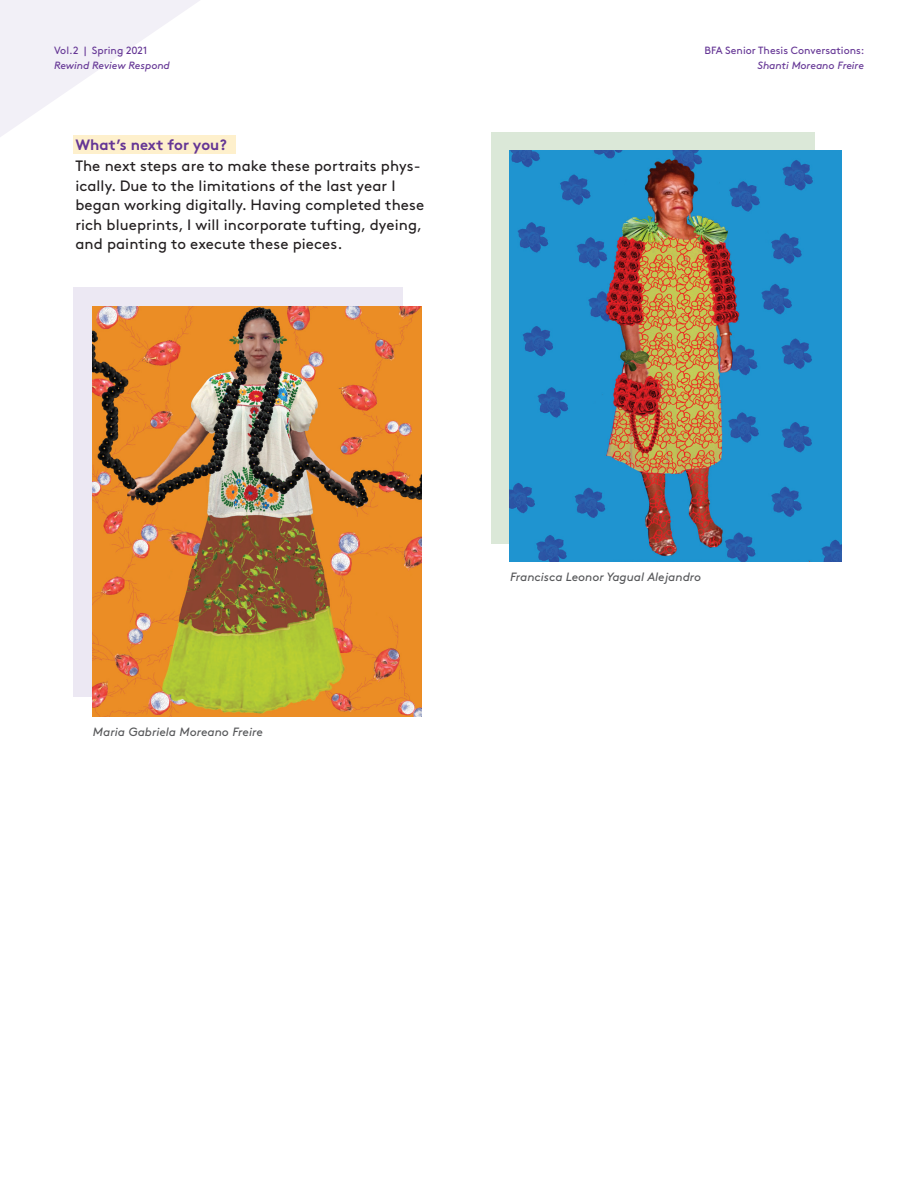
<style>
.page{position:relative;width:918px;height:1188px;background:#fff}
.page>*{position:absolute;margin:0;border:0;box-sizing:border-box;transform-origin:0 0}
.t1{font:15px/19.5px "Brown Std";letter-spacing:.005em;color:#231f20}
.t2{font:700 15px "Brown Std";color:#653695}
.t3{font:italic 12px "Brown Std";color:#57585a}
.t4{font:10.5px "Brown Std";color:#653695}
.t5{font:italic 10.5px "Brown Std";letter-spacing:-.005em;color:#653695}
</style>
<div class="page">
<svg style="left:0;top:0;width:201px;height:137px"></svg>
<div style="left:491px;top:133px;width:324px;height:411px;background:#dbe8d8"></div>
<div style="left:73px;top:287px;width:330px;height:410px;background:#ece8f3"></div>
<div style="left:73px;top:136px;width:162px;height:18px;background:#fef0cc"></div>
<img style="left:510px;top:150px;width:332px;height:411px">
<img style="left:93px;top:306px;width:328px;height:410px">
<p class="t4" style="left:54px;top:45px;width:95px">Vol.2 | Spring 2021</p>
<p class="t5" style="left:54px;top:60px;width:117px">Rewind Review Respond</p>
<p class="t2" style="left:75px;top:136px;width:153px">What’s next for you?</p>
<p class="t1" style="left:75px;top:157px;width:350px">The next steps are to make these portraits phys&shy;ically. Due to the limitations of the last year I began working digitally. Having completed these rich blueprints, I will incorporate tufting, dyeing, and painting to execute these pieces.</p>
<p class="t4" style="left:705px;top:45px;width:161px">BFA Senior Thesis Conversations:</p>
<p class="t5" style="left:758px;top:60px;width:108px">Shanti Moreano Freire</p>
<p class="t3" style="left:93px;top:725px;width:171px">Maria Gabriela Moreano Freire</p>
<p class="t3" style="left:510px;top:569px;width:193px">Francisca Leonor Yagual Alejandro</p>
</div>
